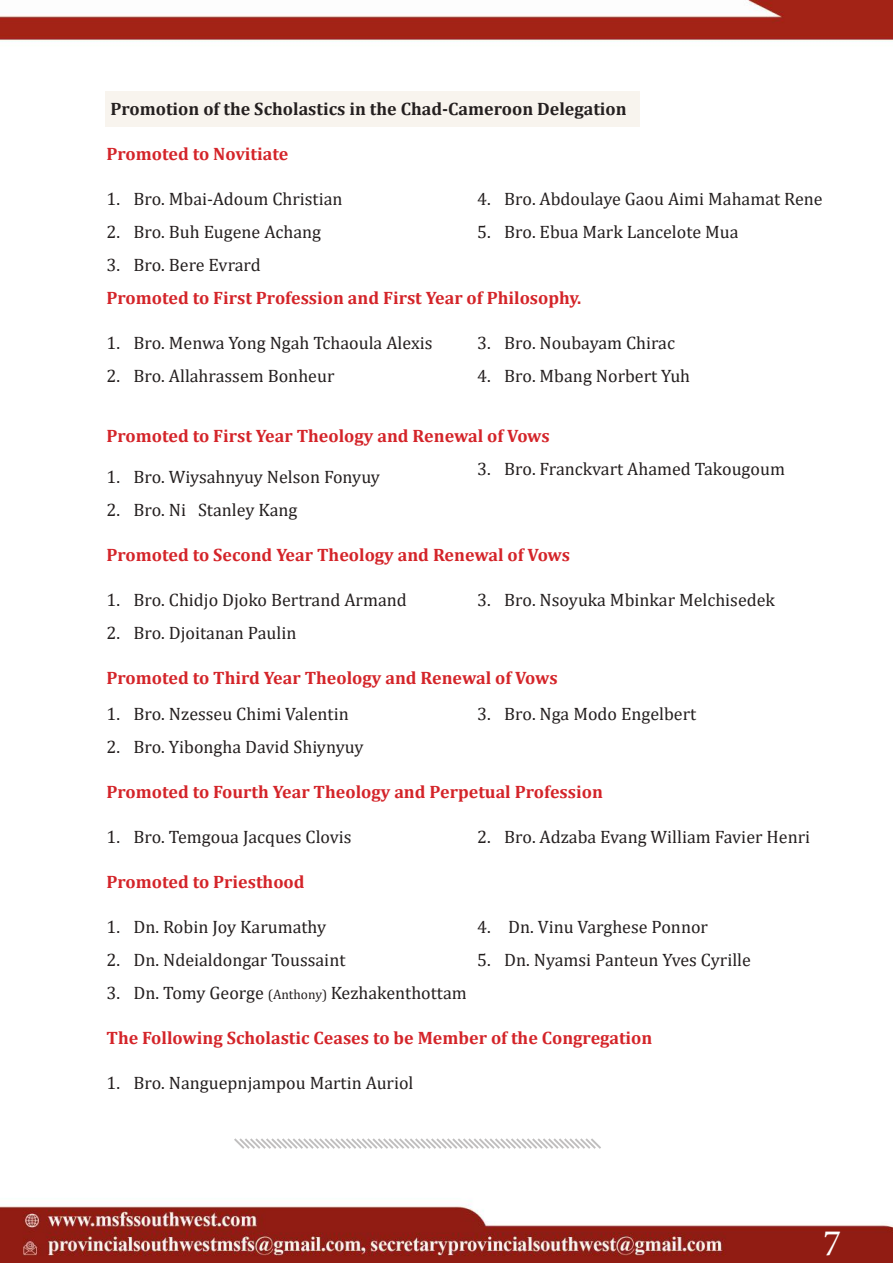
<style>
.page{position:relative;width:893px;height:1263px;background:#fff}
.page>*{position:absolute;margin:0;border:0;box-sizing:border-box;transform-origin:0 0}
.t1{font:37.5px "Minion Pro";color:#fff}
.t2{font:18px "Cambria";color:#241f1f}
.t3{font:700 18px "Cambria";color:#d42429}
.t4{font:700 18px "Cambria";color:#241f1f}
.s1{font-size:13.5px}
</style>
<div class="page">
<img style="left:0;top:0;width:893px;height:1263px">
<div style="left:105px;top:91px;width:534px;height:35px;background:#f8f4ee"></div>
<svg style="left:232px;top:1136px;width:371px;height:15px"></svg>
<p class="t4" style="left:110px;top:97px;width:518px">Promotion of the Scholastics in the Chad-Cameroon Delegation</p>
<p class="t3" style="left:106px;top:142px;width:183px">Promoted to Novitiate</p>
<p class="t2" style="left:106px;top:189px;width:238px">1. Bro. Mbai-Adoum Christian</p>
<p class="t2" style="left:106px;top:222px;width:216px">2. Bro. Buh Eugene Achang</p>
<p class="t2" style="left:106px;top:255px;width:156px">3. Bro. Bere Evrard</p>
<p class="t2" style="left:477px;top:189px;width:347px">4. Bro. Abdoulaye Gaou Aimi Mahamat Rene</p>
<p class="t2" style="left:477px;top:222px;width:263px">5. Bro. Ebua Mark Lancelote Mua</p>
<p class="t3" style="left:106px;top:286px;width:476px">Promoted to First Profession and First Year of Philosophy.</p>
<p class="t2" style="left:106px;top:333px;width:327px">1. Bro. Menwa Yong Ngah Tchaoula Alexis</p>
<p class="t2" style="left:106px;top:366px;width:229px">2. Bro. Allahrassem Bonheur</p>
<p class="t2" style="left:477px;top:333px;width:199px">3. Bro. Noubayam Chirac</p>
<p class="t2" style="left:477px;top:366px;width:214px">4. Bro. Mbang Norbert Yuh</p>
<p class="t3" style="left:106px;top:424px;width:445px">Promoted to First Year Theology and Renewal of Vows</p>
<p class="t2" style="left:106px;top:466px;width:275px">1. Bro. Wiysahnyuy Nelson Fonyuy</p>
<p class="t2" style="left:106px;top:499px;width:192px">2. Bro. Ni Stanley Kang</p>
<p class="t2" style="left:477px;top:459px;width:309px">3. Bro. Franckvart Ahamed Takougoum</p>
<p class="t3" style="left:106px;top:542px;width:465px">Promoted to Second Year Theology and Renewal of Vows</p>
<p class="t2" style="left:106px;top:589px;width:302px">1. Bro. Chidjo Djoko Bertrand Armand</p>
<p class="t2" style="left:106px;top:622px;width:191px">2. Bro. Djoitanan Paulin</p>
<p class="t2" style="left:477px;top:589px;width:299px">3. Bro. Nsoyuka Mbinkar Melchisedek</p>
<p class="t3" style="left:106px;top:665px;width:453px">Promoted to Third Year Theology and Renewal of Vows</p>
<p class="t2" style="left:106px;top:703px;width:244px">1. Bro. Nzesseu Chimi Valentin</p>
<p class="t2" style="left:106px;top:736px;width:258px">2. Bro. Yibongha David Shiynyuy</p>
<p class="t2" style="left:477px;top:703px;width:220px">3. Bro. Nga Modo Engelbert</p>
<p class="t3" style="left:106px;top:779px;width:498px">Promoted to Fourth Year Theology and Perpetual Profession</p>
<p class="t2" style="left:106px;top:826px;width:247px">1. Bro. Temgoua Jacques Clovis</p>
<p class="t2" style="left:477px;top:826px;width:334px">2. Bro. Adzaba Evang William Favier Henri</p>
<p class="t3" style="left:106px;top:869px;width:200px">Promoted to Priesthood</p>
<p class="t2" style="left:106px;top:916px;width:221px">1. Dn. Robin Joy Karumathy</p>
<p class="t2" style="left:106px;top:949px;width:240px">2. Dn. Ndeialdongar Toussaint</p>
<p class="t2" style="left:106px;top:982px;width:362px">3. Dn. Tomy George <span class="s1">(Anthony)</span> Kezhakenthottam</p>
<p class="t2" style="left:477px;top:916px;width:232px">4. Dn. Vinu Varghese Ponnor</p>
<p class="t2" style="left:477px;top:949px;width:275px">5. Dn. Nyamsi Panteun Yves Cyrille</p>
<p class="t3" style="left:106px;top:1025px;width:547px">The Following Scholastic Ceases to be Member of the Congregation</p>
<p class="t2" style="left:106px;top:1072px;width:308px">1. Bro. Nanguepnjampou Martin Auriol</p>
<h1 class="t1" style="left:823px;top:1218px;width:19px">7</h1>
</div>
